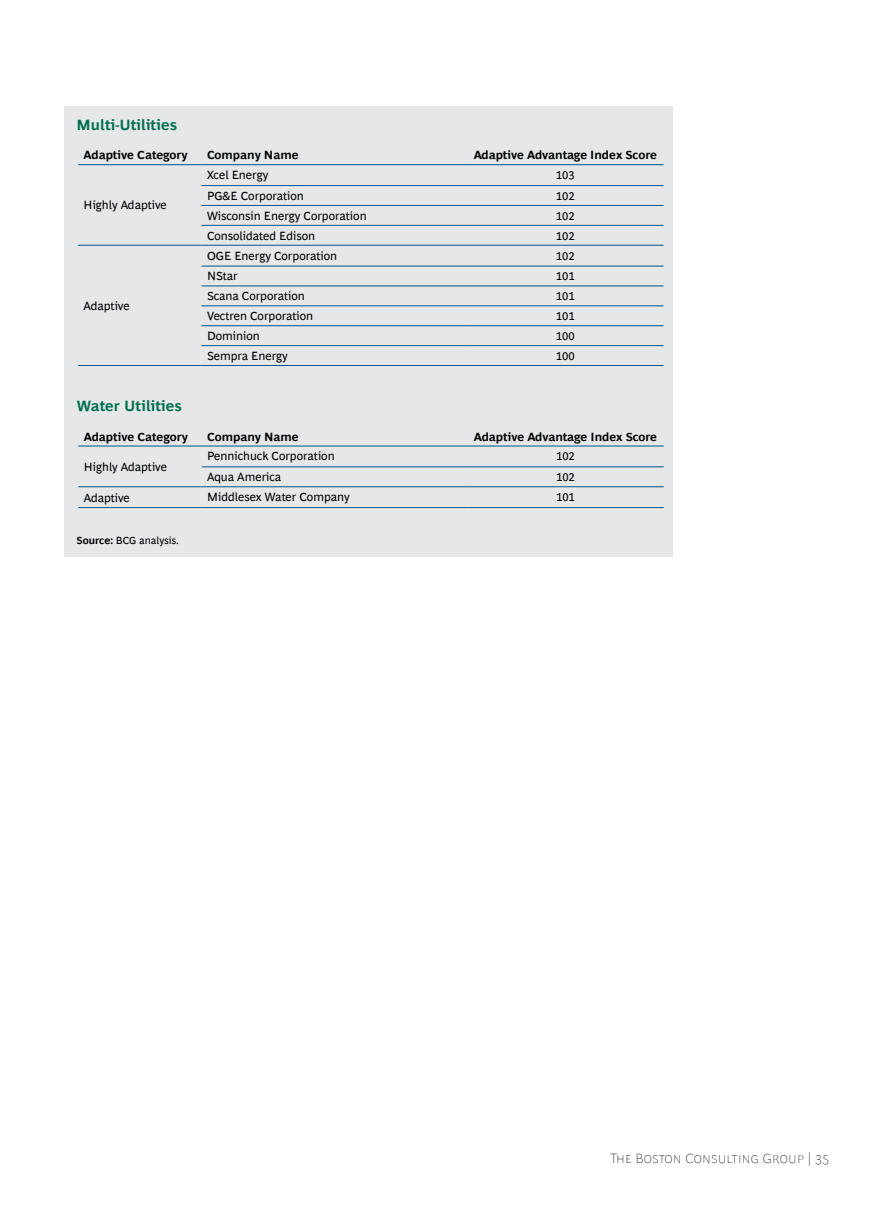
<style>
.page{position:relative;width:893px;height:1212px;background:#fff}
.page>*{position:absolute;margin:0;border:0;box-sizing:border-box;transform-origin:0 0}
.t1{font:700 15px "Henderson BCG Sans";letter-spacing:.005em;color:#006f51}
.t2{font:100 13.5px "Henderson BCG Sans";letter-spacing:.01em;color:#000}
.t3{font:12px "Henderson BCG Sans";color:#000}
.t4{font:700 12px "Henderson BCG Sans";color:#000}
.t5{font:10.5px "Henderson BCG Sans";color:#000}
.s1{font-weight:700}
</style>
<div class="page">
<div style="left:64px;top:106px;width:608px;height:300px;background:#e6e7e8"></div>
<hr style="left:78px;top:164px;width:123px;height:1px;background:#005488">
<hr style="left:201px;top:164px;width:266px;height:1px;background:#005488">
<hr style="left:467px;top:164px;width:197px;height:1px;background:#005488">
<hr style="left:201px;top:185px;width:266px;height:1px;background:#005488">
<hr style="left:467px;top:185px;width:197px;height:1px;background:#005488">
<hr style="left:201px;top:205px;width:266px;height:1px;background:#005488">
<hr style="left:467px;top:205px;width:197px;height:1px;background:#005488">
<hr style="left:201px;top:225px;width:266px;height:1px;background:#005488">
<hr style="left:467px;top:225px;width:197px;height:1px;background:#005488">
<hr style="left:78px;top:245px;width:123px;height:1px;background:#005488">
<hr style="left:201px;top:245px;width:266px;height:1px;background:#005488">
<hr style="left:201px;top:266px;width:266px;height:1px;background:#005488">
<hr style="left:201px;top:286px;width:266px;height:1px;background:#005488">
<hr style="left:201px;top:305px;width:266px;height:1px;background:#005488">
<hr style="left:201px;top:325px;width:266px;height:1px;background:#005488">
<hr style="left:201px;top:345px;width:266px;height:1px;background:#005488">
<hr style="left:467px;top:245px;width:197px;height:1px;background:#005488">
<hr style="left:467px;top:266px;width:197px;height:1px;background:#005488">
<hr style="left:467px;top:286px;width:197px;height:1px;background:#005488">
<hr style="left:467px;top:305px;width:197px;height:1px;background:#005488">
<hr style="left:467px;top:325px;width:197px;height:1px;background:#005488">
<hr style="left:467px;top:345px;width:197px;height:1px;background:#005488">
<hr style="left:78px;top:365px;width:123px;height:1px;background:#005488">
<hr style="left:201px;top:365px;width:266px;height:1px;background:#005488">
<hr style="left:467px;top:365px;width:197px;height:1px;background:#005488">
<div style="left:64px;top:388px;width:608px;height:168px;background:#e6e7e8"></div>
<hr style="left:78px;top:446px;width:124px;height:1px;background:#005488">
<hr style="left:202px;top:446px;width:265px;height:1px;background:#005488">
<hr style="left:467px;top:446px;width:197px;height:1px;background:#005488">
<hr style="left:202px;top:466px;width:265px;height:1px;background:#005488">
<hr style="left:467px;top:466px;width:197px;height:1px;background:#005488">
<hr style="left:78px;top:486px;width:124px;height:1px;background:#005488">
<hr style="left:202px;top:486px;width:265px;height:1px;background:#005488">
<hr style="left:467px;top:486px;width:197px;height:1px;background:#005488">
<hr style="left:78px;top:507px;width:124px;height:1px;background:#005488">
<hr style="left:202px;top:507px;width:265px;height:1px;background:#005488">
<hr style="left:467px;top:507px;width:197px;height:1px;background:#005488">
<p class="t1" style="left:77px;top:114px;width:102px">Multi-Utilities</p>
<p class="t4" style="left:84px;top:146px;width:106px">Adaptive Category</p>
<p class="t4" style="left:207px;top:146px;width:93px">Company Name</p>
<p class="t4" style="left:474px;top:146px;width:185px">Adaptive Advantage Index Score</p>
<p class="t3" style="left:84px;top:196px;width:85px">Highly Adaptive</p>
<p class="t3" style="left:207px;top:166px;width:63px">Xcel Energy</p>
<p class="t3" style="left:556px;top:166px;width:20px">103</p>
<p class="t3" style="left:207px;top:187px;width:98px">PG&amp;E Corporation</p>
<p class="t3" style="left:556px;top:187px;width:20px">102</p>
<p class="t3" style="left:207px;top:207px;width:161px">Wisconsin Energy Corporation</p>
<p class="t3" style="left:556px;top:207px;width:20px">102</p>
<p class="t3" style="left:207px;top:227px;width:110px">Consolidated Edison</p>
<p class="t3" style="left:556px;top:227px;width:20px">102</p>
<p class="t3" style="left:84px;top:297px;width:48px">Adaptive</p>
<p class="t3" style="left:207px;top:247px;width:132px">OGE Energy Corporation</p>
<p class="t3" style="left:556px;top:247px;width:20px">102</p>
<p class="t3" style="left:207px;top:267px;width:32px">NStar</p>
<p class="t3" style="left:556px;top:267px;width:20px">101</p>
<p class="t3" style="left:207px;top:287px;width:99px">Scana Corporation</p>
<p class="t3" style="left:556px;top:287px;width:20px">101</p>
<p class="t3" style="left:207px;top:307px;width:108px">Vectren Corporation</p>
<p class="t3" style="left:556px;top:307px;width:20px">101</p>
<p class="t3" style="left:207px;top:327px;width:54px">Dominion</p>
<p class="t3" style="left:556px;top:327px;width:20px">100</p>
<p class="t3" style="left:207px;top:347px;width:82px">Sempra Energy</p>
<p class="t3" style="left:556px;top:347px;width:20px">100</p>
<p class="t1" style="left:77px;top:395px;width:107px">Water Utilities</p>
<p class="t4" style="left:84px;top:428px;width:106px">Adaptive Category</p>
<p class="t4" style="left:207px;top:428px;width:93px">Company Name</p>
<p class="t4" style="left:474px;top:428px;width:185px">Adaptive Advantage Index Score</p>
<p class="t3" style="left:84px;top:458px;width:85px">Highly Adaptive</p>
<p class="t3" style="left:207px;top:447px;width:129px">Pennichuck Corporation</p>
<p class="t3" style="left:556px;top:447px;width:20px">102</p>
<p class="t3" style="left:207px;top:468px;width:76px">Aqua America</p>
<p class="t3" style="left:556px;top:468px;width:20px">102</p>
<p class="t3" style="left:84px;top:489px;width:48px">Adaptive</p>
<p class="t3" style="left:207px;top:488px;width:144px">Middlesex Water Company</p>
<p class="t3" style="left:556px;top:488px;width:20px">101</p>
<p class="t5" style="left:77px;top:532px;width:104px"><span class="s1">Source:</span> BCG analysis.</p>
<p class="t2" style="left:610px;top:1149px;width:221px">The Boston Consulting Group | 35</p>
</div>
